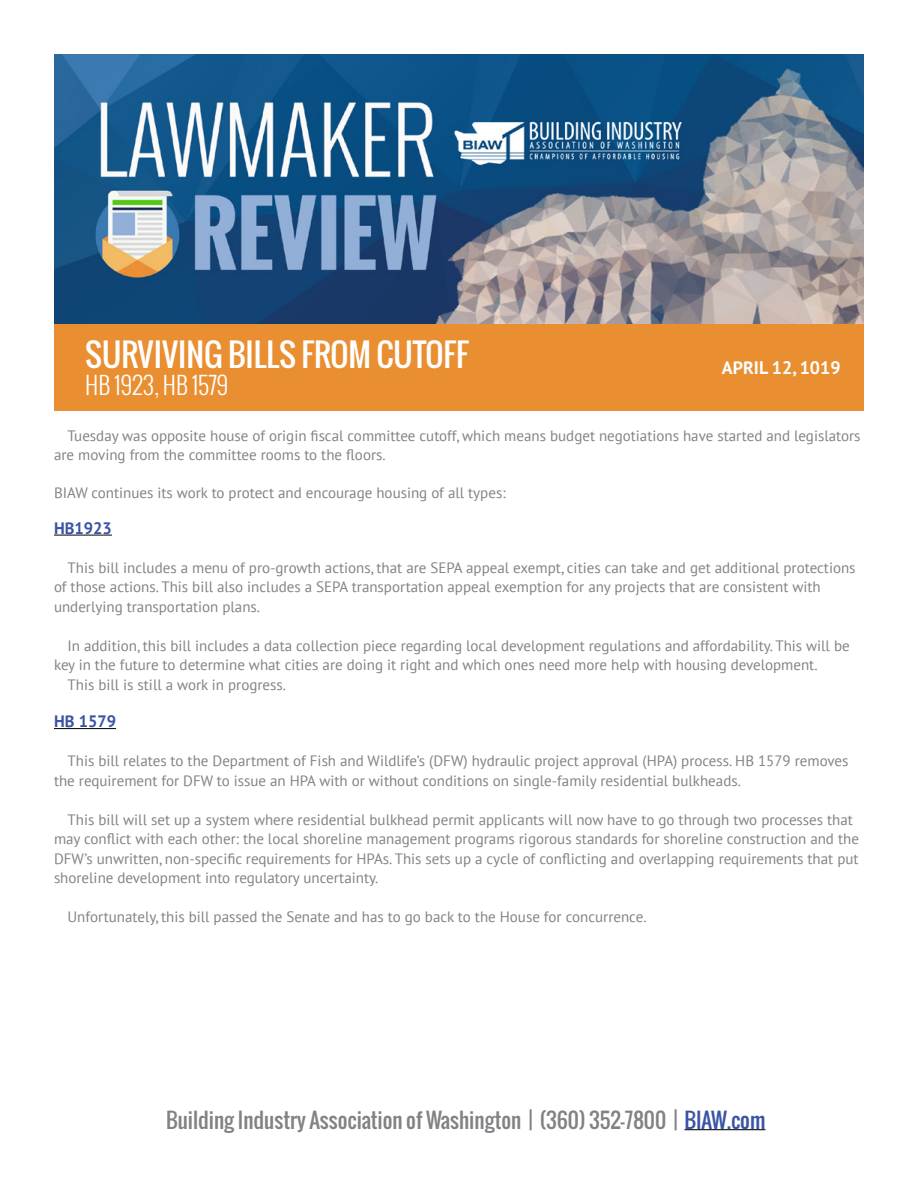
<style>
.page{position:relative;width:918px;height:1188px;background:#fff}
.page>*{position:absolute;margin:0;border:0;box-sizing:border-box;transform-origin:0 0}
.t1{font:31.5px "Oswald";color:#fff}
.t2{font:300 24px "Oswald";color:#fff}
.t3{font:21px "Oswald";color:#808285}
.t4{font:700 18px "PT Sans";color:#fff}
.t5{font:700 16.5px "PT Sans";color:#3a53a4}
.t6{font:15px/19.5px "PT Sans";color:#808285}
.s1{color:#3a53a4}
</style>
<div class="page">
<div style="left:54px;top:324px;width:810px;height:86px;background:#e98f32"></div>
<img style="left:54px;top:54px;width:810px;height:270px">
<hr style="left:684px;top:1129px;width:81px;height:1px;background:#000">
<hr style="left:54px;top:535px;width:58px;height:1px;background:#000">
<hr style="left:54px;top:728px;width:62px;height:1px;background:#000">
<h1 class="t1" style="left:85px;top:330px;width:385px">SURVIVING BILLS FROM CUTOFF</h1>
<h2 class="t2" style="left:85px;top:368px;width:145px">HB 1923, HB 1579</h2>
<p class="t6" style="left:54px;top:425px;width:808px;text-indent:14px">Tuesday was opposite house of origin fiscal committee cutoff, which means budget negotiations have started and legislators are moving from the committee rooms to the floors.</p>
<p class="t6" style="left:54px;top:482px;width:453px">BIAW continues its work to protect and encourage housing of all types:</p>
<p class="t5" style="left:54px;top:517px;width:59px">HB1923</p>
<p class="t6" style="left:54px;top:557px;width:803px;text-indent:14px">This bill includes a menu of pro-growth actions, that are SEPA appeal exempt, cities can take and get additional protections of those actions. This bill also includes a SEPA transportation appeal exemption for any projects that are consistent with underlying transportation plans.</p>
<p class="t6" style="left:68px;top:635px;width:784px">In addition, this bill includes a data collection piece regarding local development regulations and affordability. This will be</p>
<p class="t6" style="left:54px;top:655px;width:765px">key in the future to determine what cities are doing it right and which ones need more help with housing development.</p>
<p class="t6" style="left:68px;top:674px;width:220px">This bill is still a work in progress.</p>
<p class="t5" style="left:54px;top:711px;width:64px">HB 1579</p>
<p class="t6" style="left:54px;top:751px;width:796px;text-indent:14px">This bill relates to the Department of Fish and Wildlife’s (DFW) hydraulic project approval (HPA) process. HB 1579 removes the requirement for DFW to issue an HPA with or without conditions on single-family residential bulkheads.</p>
<p class="t6" style="left:54px;top:809px;width:806px;text-indent:14px">This bill will set up a system where residential bulkhead permit applicants will now have to go through two processes that may conflict with each other: the local shoreline management programs rigorous standards for shoreline construction and the DFW’s unwritten, non-specific requirements for HPAs. This sets up a cycle of conflicting and overlapping requirements that put shoreline development into regulatory uncertainty.</p>
<p class="t6" style="left:68px;top:907px;width:581px">Unfortunately, this bill passed the Senate and has to go back to the House for concurrence.</p>
<p class="t4" style="left:722px;top:356px;width:120px">APRIL 12, 1019</p>
<h3 class="t3" style="left:166px;top:1104px;width:601px">Building Industry Association of Washington | (360) 352-7800 | <span class="s1">BIAW.com</span></h3>
</div>
